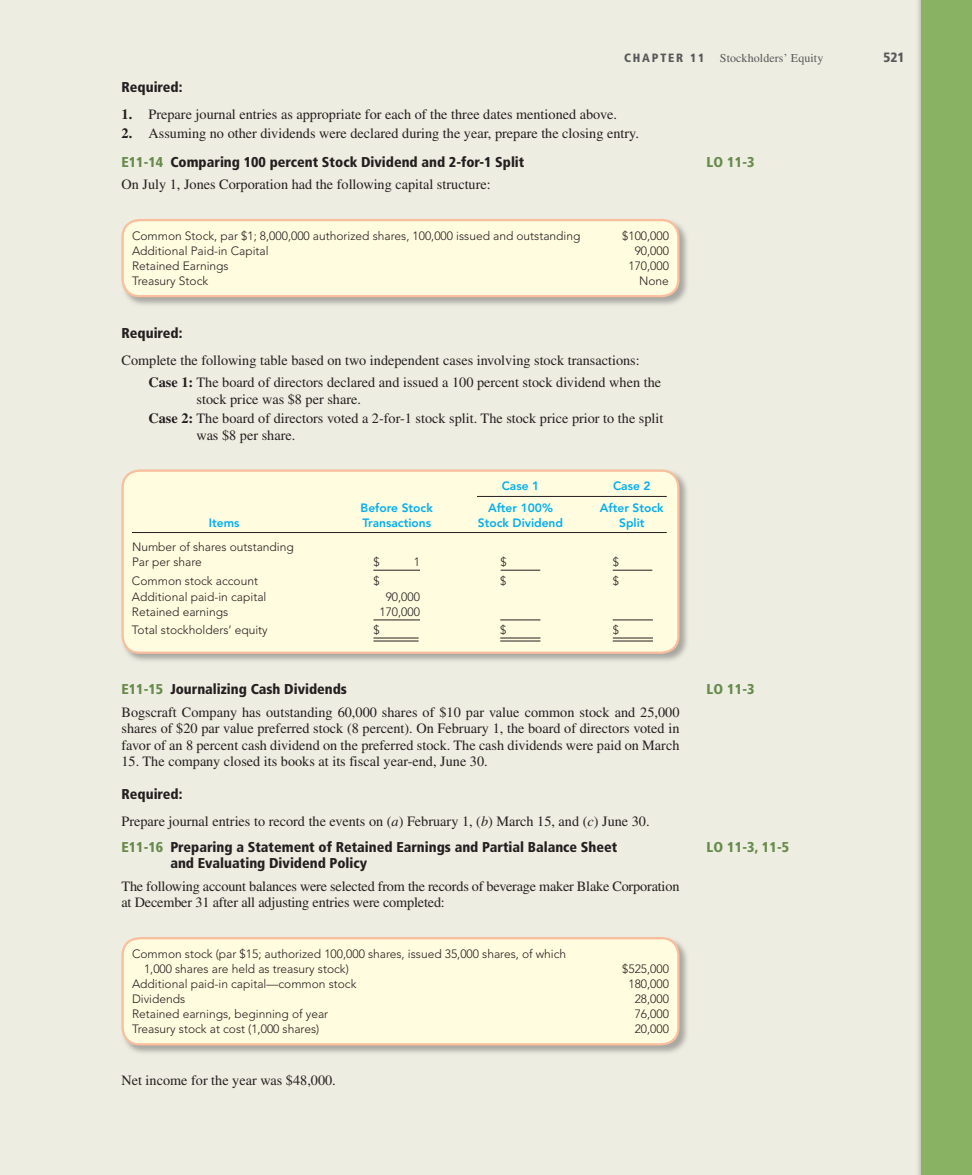
<style>
.page{position:relative;width:972px;height:1175px;background:#eeede1}
.page>*{position:absolute;margin:0;border:0;box-sizing:border-box;transform-origin:0 0}
.t1{font:14.25px/16.5px "Times LT Std";color:#231f20}
.t2{font:900 condensed 14.25px/16.5px "Frutiger LT Std";color:#231f20}
.t3{font:900 condensed 14.25px "Frutiger LT Std";letter-spacing:.01em;color:#678b4c}
.t4{font:900 condensed 13.5px "Frutiger LT Std";color:#57585a}
.t5{font:300 12px/15px "Avenir LT Pro";color:#231f20}
.t6{font:800 12px/15px "Avenir LT Pro";color:#00aeef;text-align:center}
.t7{font:12px "Times LT Std";letter-spacing:.01em;color:#57585a}
.t8{font:900 condensed 12px "Frutiger LT Std";letter-spacing:.15em;color:#57585a}
.s1{font-weight:700}
.s2{font-family:"Frutiger LT Std";font-weight:900;font-stretch:condensed;color:#678b4c}
.s3{font-family:"Frutiger LT Std";font-weight:900;font-stretch:condensed}
.s4{font-style:italic}
.s5{color:#678b4c}
</style>
<div class="page">
<img style="left:918px;top:0;width:3px;height:1175px">
<div style="left:921px;top:0;width:51px;height:1175px;background:#89b363"></div>
<img style="left:121px;top:219px;width:566px;height:86px">
<div style="left:123px;top:220px;width:555px;height:76px;background:#fffcdf;border-radius:17px"></div>
<div style="left:122px;top:219px;width:558px;height:78px;border:2px solid #fabe9d;border-radius:17px"></div>
<img style="left:121px;top:472px;width:566px;height:189px">
<div style="left:123px;top:470px;width:555px;height:182px;background:#fffcdf;border-radius:17px"></div>
<div style="left:122px;top:469px;width:558px;height:185px;border:2px solid #fabe9d;border-radius:17px"></div>
<hr style="left:477px;top:496px;width:190px;height:1px;background:#231f20">
<hr style="left:132px;top:532px;width:535px;height:1px;background:#231f20">
<hr style="left:373px;top:570px;width:47px;height:1px;background:#231f20">
<hr style="left:501px;top:570px;width:39px;height:1px;background:#231f20">
<hr style="left:613px;top:570px;width:39px;height:1px;background:#231f20">
<hr style="left:373px;top:619px;width:47px;height:1px;background:#231f20">
<hr style="left:500px;top:619px;width:40px;height:1px;background:#231f20">
<hr style="left:613px;top:619px;width:40px;height:1px;background:#231f20">
<hr style="left:374px;top:640px;width:45px;height:1px;background:#231f20">
<hr style="left:374px;top:637px;width:45px;height:1px;background:#231f20">
<hr style="left:500px;top:640px;width:40px;height:1px;background:#231f20">
<hr style="left:500px;top:637px;width:40px;height:1px;background:#231f20">
<hr style="left:613px;top:640px;width:40px;height:1px;background:#231f20">
<hr style="left:613px;top:637px;width:40px;height:1px;background:#231f20">
<img style="left:121px;top:937px;width:566px;height:116px">
<div style="left:123px;top:938px;width:555px;height:106px;background:#fffcdf;border-radius:17px"></div>
<div style="left:122px;top:937px;width:558px;height:108px;border:2px solid #fabe9d;border-radius:17px"></div>
<p class="t8" style="left:624px;top:53px;width:82px">CHAPTER 11</p>
<p class="t7" style="left:720px;top:54px;width:105px">Stockholders’ Equity</p>
<p class="t4" style="left:883px;top:52px;width:23px">521</p>
<p class="t2" style="left:122px;top:80px;width:62px">Required:</p>
<p class="t1" style="left:122px;top:107px;width:497px"><span class="s1">1.</span> Prepare journal entries as appropriate for each of the three dates mentioned above.</p>
<p class="t1" style="left:122px;top:120px;width:519px;line-height:28.5px"><span class="s1">2.</span> Assuming no other dividends were declared during the year, prepare the closing entry.<br><span class="s2">E11-14</span> <span class="s3">Comparing 100 percent Stock Dividend and 2-for-1 Split</span></p>
<p class="t1" style="left:122px;top:177px;width:371px">On July 1, Jones Corporation had the following capital structure:</p>
<p class="t5" style="left:132px;top:229px;width:450px">Common Stock, par $1; 8,000,000 authorized shares, 100,000 issued and outstanding</p>
<p class="t5" style="left:622px;top:229px;width:48px">$100,000</p>
<p class="t5" style="left:132px;top:244px;width:138px">Additional Paid-in Capital</p>
<p class="t5" style="left:635px;top:244px;width:36px">90,000</p>
<p class="t5" style="left:132px;top:260px;width:98px">Retained Earnings</p>
<p class="t5" style="left:628px;top:260px;width:42px">170,000</p>
<p class="t5" style="left:132px;top:275px;width:78px">Treasury Stock</p>
<p class="t5" style="left:639px;top:275px;width:31px">None</p>
<p class="t1" style="left:122px;top:321px;width:520px;line-height:27px"><span class="s3">Required:<br></span>Complete the following table based on two independent cases involving stock transactions:</p>
<p class="t1" style="left:197px;top:375px;width:466px;text-indent:-48px"><span class="s1">Case 1:</span> The board of directors declared and issued a 100 percent stock dividend when the stock price was $8 per share.</p>
<p class="t1" style="left:197px;top:411px;width:468px;text-indent:-48px"><span class="s1">Case 2:</span> The board of directors voted a 2-for-1 stock split. The stock price prior to the split was $8 per share.</p>
<p class="t6" style="left:209px;top:516px;width:32px">Items</p>
<p class="t5" style="left:132px;top:541px;width:163px">Number of shares outstanding<br>Par per share</p>
<p class="t6" style="left:502px;top:480px;width:39px">Case 1</p>
<p class="t6" style="left:613px;top:480px;width:39px">Case 2</p>
<p class="t6" style="left:361px;top:501px;width:74px;text-align:left">Before Stock<br>Transactions</p>
<p class="t6" style="left:478px;top:501px;width:87px">After 100%<br>Stock Dividend</p>
<p class="t6" style="left:600px;top:501px;width:65px">After Stock<br>Split</p>
<p class="t5" style="left:373px;top:556px;width:8px">$</p>
<p class="t5" style="left:414px;top:556px;width:8px">1</p>
<p class="t5" style="left:501px;top:556px;width:8px">$</p>
<p class="t5" style="left:613px;top:556px;width:8px">$</p>
<p class="t5" style="left:132px;top:574px;width:128px">Common stock account</p>
<p class="t5" style="left:373px;top:574px;width:8px">$</p>
<p class="t5" style="left:500px;top:574px;width:8px">$</p>
<p class="t5" style="left:613px;top:574px;width:8px">$</p>
<p class="t5" style="left:132px;top:590px;width:136px">Additional paid-in capital</p>
<p class="t5" style="left:386px;top:590px;width:36px">90,000</p>
<p class="t5" style="left:132px;top:605px;width:98px">Retained earnings</p>
<p class="t5" style="left:379px;top:605px;width:42px">170,000</p>
<p class="t5" style="left:132px;top:623px;width:137px">Total stockholders’ equity</p>
<p class="t5" style="left:374px;top:623px;width:8px">$</p>
<p class="t5" style="left:500px;top:623px;width:8px">$</p>
<p class="t5" style="left:613px;top:623px;width:8px">$</p>
<p class="t1" style="left:122px;top:679px;width:560px;line-height:22.5px"><span class="s2">E11-15</span> <span class="s3">Journalizing Cash Dividends<br></span>Bogscraft Company has outstanding 60,000 shares of $10 par value common stock and 25,000</p>
<p class="t1" style="left:122px;top:721px;width:560px">shares of $20 par value preferred stock (8 percent). On February 1, the board of directors voted in favor of an 8 percent cash dividend on the preferred stock. The cash dividends were paid on March</p>
<p class="t1" style="left:122px;top:754px;width:368px">15. The company closed its books at its fiscal year-end, June 30.</p>
<p class="t1" style="left:122px;top:782px;width:530px;line-height:27px"><span class="s3">Required:<br></span>Prepare journal entries to record the events on ( <span class="s4">a</span> ) February 1, ( <span class="s4">b</span> ) March 15, and ( <span class="s4">c</span> ) June 30.</p>
<p class="t2" style="left:170px;top:839px;width:448px;text-indent:-49px"><span class="s5">E11-16</span> Preparing a Statement of Retained Earnings and Partial Balance Sheet and Evaluating Dividend Policy</p>
<p class="t1" style="left:122px;top:879px;width:560px">The following account balances were selected from the records of beverage maker Blake Corporation at December 31 after all adjusting entries were completed:</p>
<p class="t5" style="left:144px;top:947px;width:424px;text-indent:-12px">Common stock (par $15; authorized 100,000 shares, issued 35,000 shares, of which<br>1,000 shares are held as treasury stock)</p>
<p class="t5" style="left:622px;top:962px;width:48px">$525,000</p>
<p class="t5" style="left:132px;top:977px;width:226px">Additional paid-in capital—common stock</p>
<p class="t5" style="left:628px;top:977px;width:42px">180,000</p>
<p class="t5" style="left:132px;top:992px;width:55px">Dividends</p>
<p class="t5" style="left:635px;top:992px;width:36px">28,000</p>
<p class="t5" style="left:132px;top:1007px;width:198px">Retained earnings, beginning of year</p>
<p class="t5" style="left:635px;top:1007px;width:36px">76,000</p>
<p class="t5" style="left:132px;top:1023px;width:189px">Treasury stock at cost (1,000 shares)</p>
<p class="t5" style="left:635px;top:1023px;width:36px">20,000</p>
<p class="t1" style="left:122px;top:1073px;width:216px">Net income for the year was $48,000.</p>
<p class="t3" style="left:707px;top:156px;width:50px">LO 11-3</p>
<p class="t3" style="left:707px;top:683px;width:50px">LO 11-3</p>
<p class="t3" style="left:707px;top:841px;width:84px">LO 11-3, 11-5</p>
</div>
